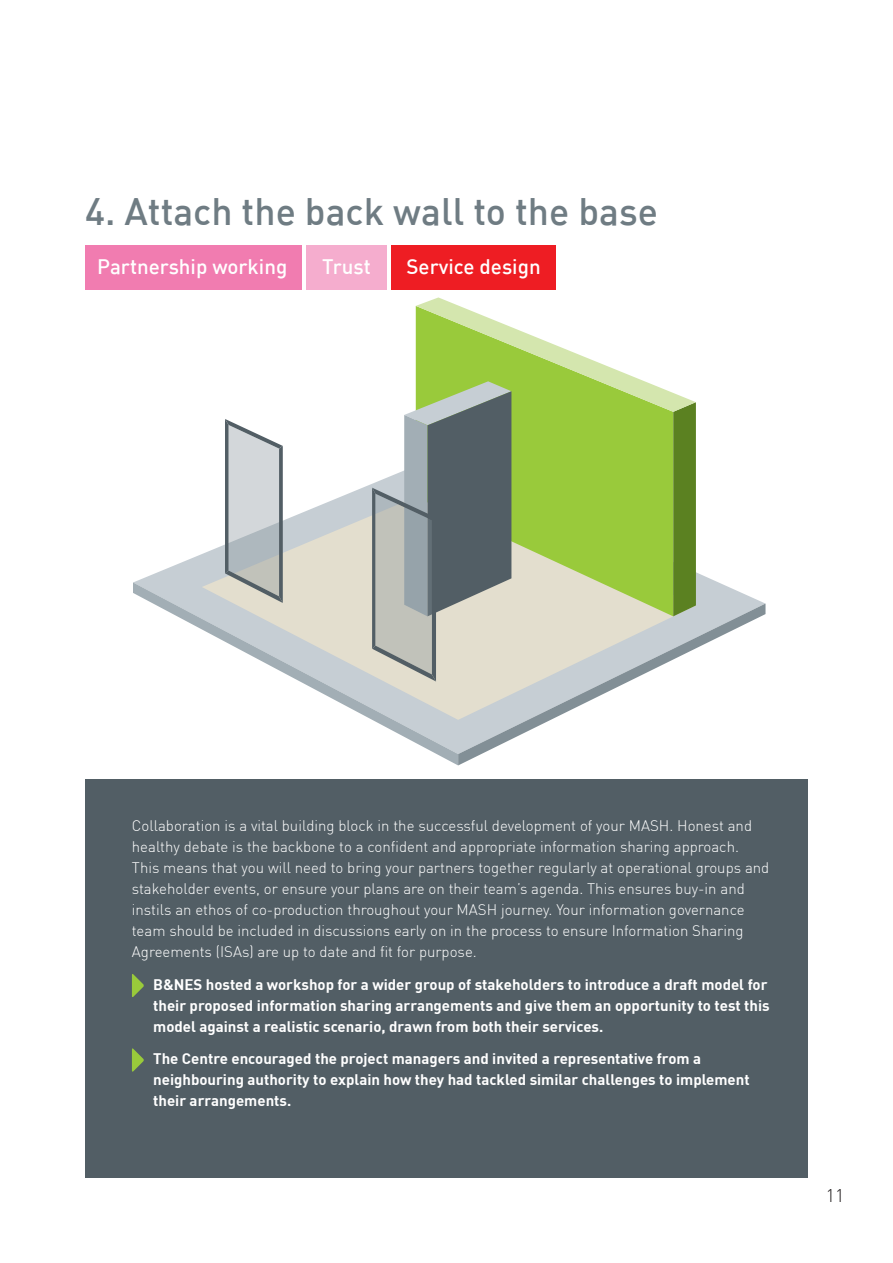
<style>
.page{position:relative;width:893px;height:1263px;background:#fff}
.page>*{position:absolute;margin:0;border:0;box-sizing:border-box;transform-origin:0 0}
.Heading_4{font:500 37.5px "DIN";color:#6f7c83}
.Heading_3{font:500 20.55px "DIN";color:#fff}
.t1{font:300 18px "DIN";color:#231f20}
.Body_Copy{font:300 15px/21px "DIN";color:#fff}
.Bullets{font:700 15px/21px "DIN";color:#fff}
</style>
<div class="page">
<div style="left:85px;top:780px;width:723px;height:398px;background:#525e65"></div>
<svg style="left:132px;top:974px;width:12px;height:23px"></svg>
<svg style="left:132px;top:1048px;width:12px;height:24px"></svg>
<svg style="left:135px;top:484px;width:629px;height:119px"></svg>
<svg style="left:458px;top:603px;width:307px;height:162px"></svg>
<svg style="left:133px;top:582px;width:325px;height:183px"></svg>
<svg style="left:202px;top:487px;width:494px;height:233px"></svg>
<svg style="left:225px;top:419px;width:58px;height:184px;background:#bcc1c2"></svg>
<svg style="left:372px;top:297px;width:324px;height:384px"></svg>
<div style="left:85px;top:245px;width:217px;height:44px;background:#f17cb0"></div>
<div style="left:391px;top:245px;width:165px;height:44px;background:#ee1d23"></div>
<div style="left:306px;top:245px;width:81px;height:44px;background:#f5adce"></div>
<p class="Heading_4" style="left:85px;top:188px;width:574px">4. Attach the back wall to the base</p>
<p class="Heading_3" style="left:97px;top:253px;width:192px">Partnership working</p>
<p class="Heading_3" style="left:322px;top:253px;width:50px">Trust</p>
<p class="Heading_3" style="left:406px;top:253px;width:136px">Service design</p>
<p class="Body_Copy" style="left:132px;top:815px;width:639px">Collaboration is a vital building block in the successful development of your MASH. Honest and healthy debate is the backbone to a confident and appropriate information sharing approach.<br>This means that you will need to bring your partners together regularly at operational groups and stakeholder events, or ensure your plans are on their team’s agenda. This ensures buy-in and instils an ethos of co-production throughout your MASH journey. Your information governance team should be included in discussions early on in the process to ensure Information Sharing Agreements (ISAs) are up to date and fit for purpose.</p>
<p class="Bullets" style="left:153px;top:973px;width:618px">B&amp;NES hosted a workshop for a wider group of stakeholders to introduce a draft model for their proposed information sharing arrangements and give them an opportunity to test this model against a realistic scenario, drawn from both their services.</p>
<p class="Bullets" style="left:153px;top:1047px;width:598px">The Centre encouraged the project managers and invited a representative from a neighbouring authority to explain how they had tackled similar challenges to implement their arrangements.</p>
<p class="t1" style="left:826px;top:1184px;width:20px">11</p>
</div>
